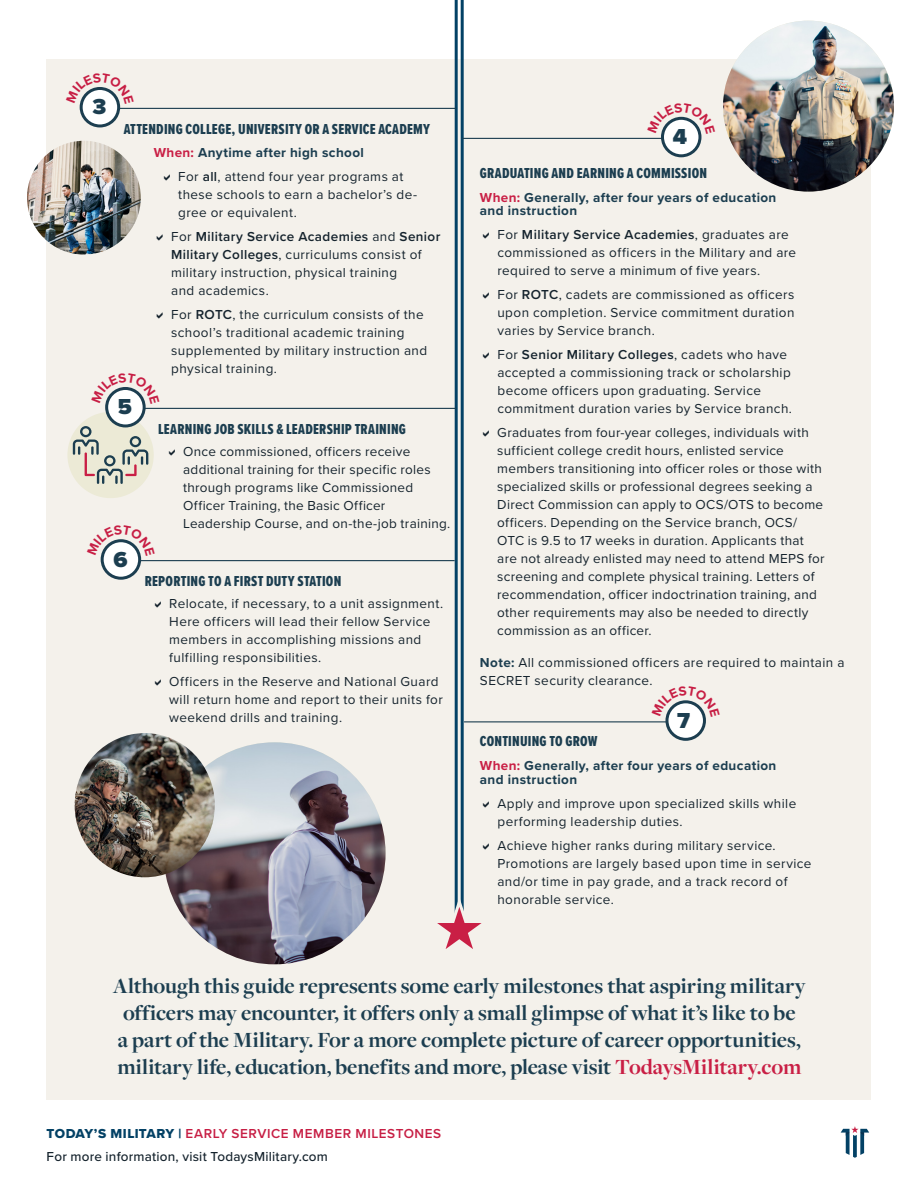
<style>
.page{position:relative;width:918px;height:1188px;background:#fff}
.page>*{position:absolute;margin:0;border:0;box-sizing:border-box;transform-origin:0 0}
.t1{font:700 22.5px/27px "Freight Disp Pro";letter-spacing:-.005em;color:#1c3e50}
.t2{font:900 22.5px "Proxima Nova";color:#1c3e50}
.t3{font:15px "Proxima Nova Ex Cn Extrabld";letter-spacing:.015em;color:#1c3e50}
.t4{font:13.5px/18px "Proxima Nova";letter-spacing:.03em;color:#15232d}
.t5{font:700 13.5px/13.5px "Proxima Nova";letter-spacing:.03em;color:#1c3e50}
.t6{font:600 13.5px "Proxima Nova";letter-spacing:.04em;color:#c71e44}
.t7{font:500 13.5px "Proxima Nova";letter-spacing:.015em;color:#15232d}
.s1{color:#c91f45}
.s2{font-weight:600}
.s3{font-weight:700;color:#1c3e50}
.s4{font-family:"Proxima Nova Extrabld";font-weight:400;color:#034165}
</style>
<div class="page">
<div style="left:47px;top:59px;width:824px;height:1040px;background:#f4f1eb"></div>
<svg style="left:841px;top:1126px;width:28px;height:32px"></svg>
<div style="left:67px;top:412px;width:87px;height:86px;background:#ecead6;border-radius:50%"></div>
<svg style="left:73px;top:426px;width:75px;height:58px"></svg>
<hr style="left:455px;top:0;width:3px;height:940px;background:#034165">
<hr style="left:461px;top:0;width:3px;height:940px;background:#034165">
<hr style="left:93px;top:108px;width:363px;height:1px;background:#1c3e50">
<hr style="left:462px;top:138px;width:217px;height:1px;background:#1c3e50">
<svg style="left:437px;top:892px;width:45px;height:57px"></svg>
<svg style="left:81px;top:88px;width:38px;height:38px"></svg>
<div style="left:80px;top:87px;width:40px;height:40px;border:3px solid #1c3e50;border-radius:50%"></div>
<div style="left:92px;top:96px;width:15px;height:20px;background:#fff"></div>
<svg style="left:662px;top:118px;width:38px;height:38px"></svg>
<div style="left:661px;top:117px;width:40px;height:40px;border:3px solid #1c3e50;border-radius:50%"></div>
<div style="left:673px;top:127px;width:14px;height:17px;background:#fff"></div>
<hr style="left:118px;top:408px;width:338px;height:1px;background:#1c3e50">
<hr style="left:114px;top:560px;width:341px;height:1px;background:#1c3e50">
<svg style="left:107px;top:388px;width:37px;height:38px"></svg>
<div style="left:105px;top:387px;width:41px;height:40px;border:3px solid #1c3e50;border-radius:50%"></div>
<div style="left:118px;top:396px;width:15px;height:20px;background:#fff"></div>
<svg style="left:102px;top:541px;width:38px;height:37px"></svg>
<div style="left:101px;top:539px;width:40px;height:41px;border:3px solid #1c3e50;border-radius:50%"></div>
<div style="left:113px;top:549px;width:15px;height:19px;background:#fff"></div>
<hr style="left:464px;top:721px;width:219px;height:1px;background:#1c3e50">
<svg style="left:667px;top:702px;width:37px;height:37px"></svg>
<div style="left:665px;top:700px;width:41px;height:41px;border:3px solid #1c3e50;border-radius:50%"></div>
<div style="left:677px;top:710px;width:15px;height:18px;background:#fff"></div>
<img style="left:164px;top:742px;width:222px;height:222px;border-radius:111px">
<img style="left:27px;top:141px;width:114px;height:114px;border-radius:57px">
<img style="left:75px;top:733px;width:140px;height:144px">
<img style="left:723px;top:21px;width:171px;height:171px;border-radius:85px">
<svg style="left:79px;top:87px;width:55px;height:24px"></svg>
<svg style="left:647px;top:116px;width:55px;height:25px"></svg>
<svg style="left:105px;top:387px;width:54px;height:24px"></svg>
<svg style="left:100px;top:539px;width:55px;height:24px"></svg>
<svg style="left:652px;top:700px;width:54px;height:24px"></svg>
<p class="t2" style="left:92px;top:90px;width:15px">3</p>
<p class="t3" style="left:124px;top:118px;width:308px">ATTENDING COLLEGE, UNIVERSITY OR A SERVICE ACADEMY</p>
<p class="t5" style="left:154px;top:146px;width:212px"><span class="s1">When:</span> Anytime after high school</p>
<p class="t4" style="left:178px;top:167px;width:240px">For <span class="s2">all</span>, attend four year programs at these schools to earn a bachelor’s de&shy;gree or equivalent.</p>
<p class="t4" style="left:171px;top:227px;width:271px">For <span class="s2">Military Service Academies</span> and <span class="s2">Senior Military Colleges</span>, curriculums consist of military instruction, physical training<br>and academics.</p>
<p class="t4" style="left:171px;top:305px;width:257px">For <span class="s2">ROTC</span>, the curriculum consists of the school’s traditional academic training supplemented by military instruction and physical training.</p>
<p class="t2" style="left:118px;top:390px;width:16px">5</p>
<p class="t2" style="left:113px;top:542px;width:16px">6</p>
<p class="t3" style="left:158px;top:418px;width:249px">LEARNING JOB SKILLS &amp; LEADERSHIP TRAINING</p>
<p class="t4" style="left:183px;top:442px;width:269px">Once commissioned, officers receive additional training for their specific roles through programs like Commissioned Officer Training, the Basic Officer Leadership Course, and on-the-job training.</p>
<p class="t3" style="left:145px;top:570px;width:198px">REPORTING TO A FIRST DUTY STATION</p>
<p class="t4" style="left:169px;top:594px;width:276px">Relocate, if necessary, to a unit assignment.<br>Here officers will lead their fellow Service members in accomplishing missions and fulfilling responsibilities.</p>
<p class="t4" style="left:169px;top:672px;width:275px">Officers in the Reserve and National Guard will return home and report to their units for weekend drills and training.</p>
<p class="t2" style="left:673px;top:120px;width:16px">4</p>
<p class="t3" style="left:480px;top:162px;width:229px">GRADUATING AND EARNING A COMMISSION</p>
<p class="t5" style="left:480px;top:190px;width:298px"><span class="s1">When:</span> Generally, after four years of education and instruction</p>
<p class="t4" style="left:497px;top:225px;width:300px">For <span class="s2">Military Service Academies</span>, graduates are commissioned as officers in the Military and are required to serve a minimum of five years.</p>
<p class="t4" style="left:497px;top:285px;width:299px;text-align:justify">For <span class="s2">ROTC</span>, cadets are commissioned as officers upon completion. Service commitment duration varies by Service branch.</p>
<p class="t4" style="left:497px;top:345px;width:296px">For <span class="s2">Senior Military Colleges</span>, cadets who have accepted a commissioning track or scholarship become officers upon graduating. Service commitment duration varies by Service branch.</p>
<p class="t4" style="left:497px;top:423px;width:329px">Graduates from four-year colleges, individuals with sufficient college credit hours, enlisted service members transitioning into officer roles or those with specialized skills or professional degrees seeking a Direct Commission can apply to OCS/OTS to become officers. Depending on the Service branch, OCS/ OTC is 9.5 to 17 weeks in duration. Applicants that are not already enlisted may need to attend MEPS for screening and complete physical training. Letters of recommendation, officer indoctrination training, and other requirements may also be needed to directly commission as an officer.</p>
<p class="t4" style="left:480px;top:653px;width:366px"><span class="s3">Note:</span> All commissioned officers are required to maintain a<br>SECRET security clearance.</p>
<p class="t3" style="left:480px;top:731px;width:119px">CONTINUING TO GROW</p>
<p class="t2" style="left:677px;top:704px;width:14px">7</p>
<p class="t5" style="left:480px;top:759px;width:298px"><span class="s1">When:</span> Generally, after four years of education and instruction</p>
<p class="t4" style="left:497px;top:794px;width:300px">Apply and improve upon specialized skills while performing leadership duties.</p>
<p class="t4" style="left:497px;top:836px;width:316px">Achieve higher ranks during military service.<br>Promotions are largely based upon time in service and/or time in pay grade, and a track record of honorable service.</p>
<p class="t1" style="left:113px;top:972px;width:694px">Although this guide represents some early milestones that aspiring military officers may encounter, it offers only a small glimpse of what it’s like to be<br>a part of the Military. For a more complete picture of career opportunities, military life, education, benefits and more, please visit <span class="s1">TodaysMilitary.com</span></p>
<p class="t6" style="left:47px;top:1123px;width:396px"><span class="s4">TODAY’S MILITARY |</span> EARLY SERVICE MEMBER MILESTONES</p>
<p class="t7" style="left:47px;top:1146px;width:283px">For more information, visit TodaysMilitary.com</p>
</div>
